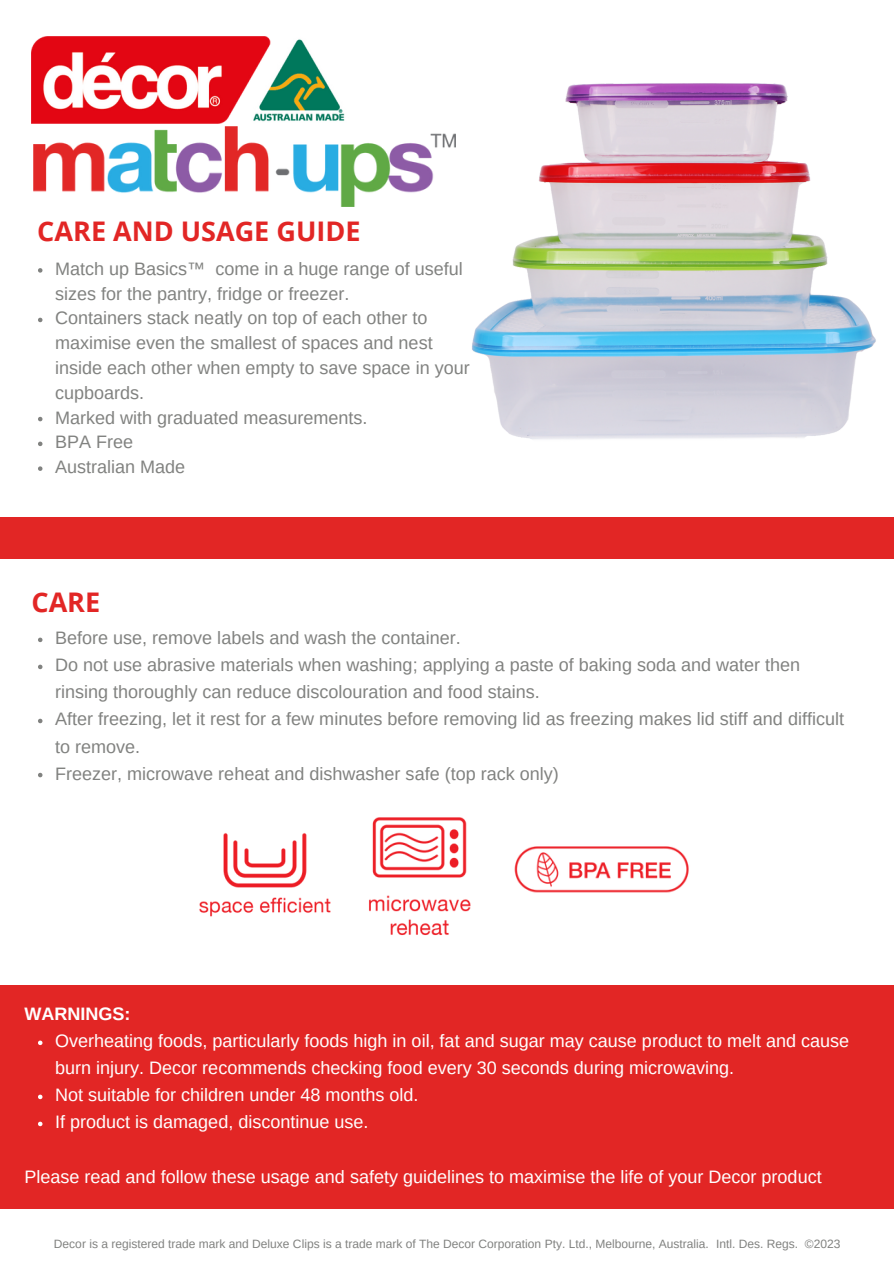
<style>
.page{position:relative;width:894px;height:1264px;background:#fff}
.page>*{position:absolute;margin:0;border:0;box-sizing:border-box;transform-origin:0 0}
.t1{font:700 27px "Open Sans";color:#e22625}
.t2{font:18px/24.8px "Arimo";color:#818280}
.t3{font:18px/27px "Arimo";color:#fff}
.t4{font:700 18px "Arimo";color:#fff}
.t5{font:12px "Arimo";color:#818280}
</style>
<div class="page">
<div style="left:0;top:517px;width:893px;height:41px;background:#e22625"></div>
<div style="left:0;top:985px;width:893px;height:223px;background:#e22625"></div>
<img style="left:33px;top:127px;width:347px;height:80px">
<img style="left:31px;top:36px;width:314px;height:88px">
<img style="left:380px;top:83px;width:496px;height:356px">
<svg style="left:38px;top:637px;width:4px;height:5px"></svg>
<svg style="left:38px;top:664px;width:4px;height:5px"></svg>
<svg style="left:38px;top:718px;width:4px;height:5px"></svg>
<svg style="left:38px;top:772px;width:4px;height:5px"></svg>
<img style="left:199px;top:833px;width:132px;height:84px">
<img style="left:369px;top:817px;width:98px;height:119px">
<img style="left:467px;top:846px;width:222px;height:66px">
<svg style="left:38px;top:1040px;width:4px;height:5px"></svg>
<svg style="left:38px;top:1094px;width:4px;height:5px"></svg>
<svg style="left:38px;top:1121px;width:4px;height:5px"></svg>
<svg style="left:38px;top:268px;width:4px;height:5px"></svg>
<svg style="left:38px;top:318px;width:4px;height:4px"></svg>
<svg style="left:38px;top:417px;width:4px;height:4px"></svg>
<svg style="left:38px;top:441px;width:4px;height:5px"></svg>
<svg style="left:38px;top:466px;width:4px;height:5px"></svg>
<p class="t1" style="left:37px;top:212px;width:324px">CARE AND USAGE GUIDE</p>
<p class="t2" style="left:55px;top:256px;width:409px">Match up Basics™ come in a huge range of useful sizes for the pantry, fridge or freezer.</p>
<p class="t2" style="left:55px;top:306px;width:416px">Containers stack neatly on top of each other to maximise even the smallest of spaces and nest inside each other when empty to save space in your cupboards.</p>
<p class="t2" style="left:55px;top:405px;width:314px">Marked with graduated measurements.</p>
<p class="t2" style="left:55px;top:430px;width:80px">BPA Free</p>
<p class="t2" style="left:55px;top:454px;width:132px">Australian Made</p>
<p class="t1" style="left:31px;top:583px;width:70px">CARE</p>
<p class="t2" style="left:55px;top:625px;width:407px">Before use, remove labels and wash the container.</p>
<p class="t2" style="left:55px;top:651px;width:746px;line-height:27px">Do not use abrasive materials when washing; applying a paste of baking soda and water then rinsing thoroughly can reduce discolouration and food stains.</p>
<p class="t2" style="left:55px;top:705px;width:790px;line-height:27px">After freezing, let it rest for a few minutes before removing lid as freezing makes lid stiff and difficult to remove.</p>
<p class="t2" style="left:55px;top:761px;width:505px">Freezer, microwave reheat and dishwasher safe (top rack only)</p>
<p class="t4" style="left:24px;top:1004px;width:108px">WARNINGS:</p>
<p class="t3" style="left:55px;top:1027px;width:795px">Overheating foods, particularly foods high in oil, fat and sugar may cause product to melt and cause burn injury. Decor recommends checking food every 30 seconds during microwaving.</p>
<p class="t3" style="left:55px;top:1081px;width:365px">Not suitable for children under 48 months old.</p>
<p class="t3" style="left:55px;top:1108px;width:315px">If product is damaged, discontinue use.</p>
<p class="t3" style="left:24px;top:1162px;width:798px">Please read and follow these usage and safety guidelines to maximise the life of your Decor product</p>
<p class="t5" style="left:54px;top:1237px;width:787px">Decor is a registered trade mark and Deluxe Clips is a trade mark of The Decor Corporation Pty. Ltd., Melbourne, Australia. Intl. Des. Regs. ©2023</p>
</div>
